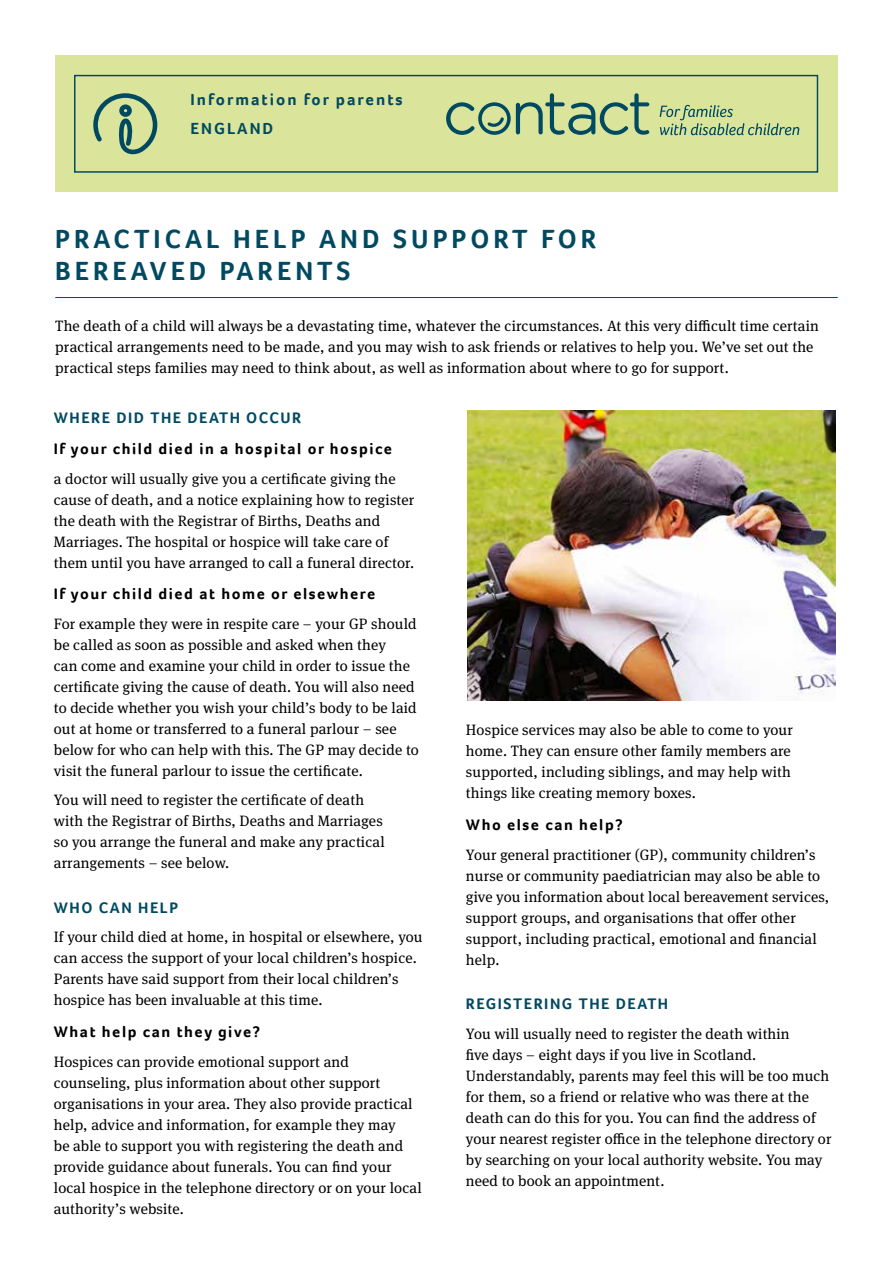
<style>
.page{position:relative;width:893px;height:1263px;background:#fff}
.page>*{position:absolute;margin:0;border:0;box-sizing:border-box;transform-origin:0 0}
.t1{font:700 27px/32.4px "Foco";letter-spacing:.15em;color:#004a61}
.t2{font:700 16.5px/28.3px "Foco";letter-spacing:.12em;color:#004a61}
.t3{font:700 15.75px "Foco";letter-spacing:.1em;color:#000}
.t4{font:700 15.75px "Foco";letter-spacing:.1em;color:#004a61}
.t5{font:15px/21px "Meta Serif Pro";letter-spacing:.01em;color:#000}
</style>
<div class="page">
<div style="left:55px;top:56px;width:782px;height:136px;background:#dae49b"></div>
<div style="left:74px;top:75px;width:744px;height:98px;border:1px solid #004a61"></div>
<hr style="left:55px;top:297px;width:783px;height:1px;background:#004a61">
<svg style="left:93px;top:93px;width:65px;height:62px"></svg>
<svg style="left:446px;top:93px;width:203px;height:42px"></svg>
<svg style="left:660px;top:105px;width:139px;height:30px"></svg>
<img style="left:468px;top:411px;width:367px;height:290px">
<p class="t2" style="left:191px;top:85px;width:214px">Information for parents<br>ENGLAND</p>
<h1 class="t1" style="left:55px;top:222px;width:543px">PRACTICAL HELP AND SUPPORT FOR<br>BEREAVED PARENTS</h1>
<p class="t5" style="left:55px;top:314px;width:765px">The death of a child will always be a devastating time, whatever the circumstances. At this very difficult time certain practical arrangements need to be made, and you may wish to ask friends or relatives to help you. We’ve set out the practical steps families may need to think about, as well as information about where to go for support.</p>
<p class="t4" style="left:54px;top:407px;width:249px">WHERE DID THE DEATH OCCUR</p>
<p class="t3" style="left:54px;top:438px;width:340px">If your child died in a hospital or hospice</p>
<p class="t5" style="left:54px;top:467px;width:362px">a doctor will usually give you a certificate giving the cause of death, and a notice explaining how to register the death with the Registrar of Births, Deaths and Marriages. The hospital or hospice will take care of them until you have arranged to call a funeral director.</p>
<p class="t3" style="left:54px;top:584px;width:323px">If your child died at home or elsewhere</p>
<p class="t5" style="left:54px;top:612px;width:367px">For example they were in respite care – your GP should be called as soon as possible and asked when they<br>can come and examine your child in order to issue the certificate giving the cause of death. You will also need to decide whether you wish your child’s body to be laid out at home or transferred to a funeral parlour – see below for who can help with this. The GP may decide to visit the funeral parlour to issue the certificate.</p>
<p class="t5" style="left:54px;top:789px;width:332px">You will need to register the certificate of death with the Registrar of Births, Deaths and Marriages so you arrange the funeral and make any practical arrangements – see below.</p>
<p class="t4" style="left:54px;top:897px;width:126px">WHO CAN HELP</p>
<p class="t5" style="left:54px;top:926px;width:370px">If your child died at home, in hospital or elsewhere, you can access the support of your local children’s hospice.<br>Parents have said support from their local children’s hospice has been invaluable at this time.</p>
<p class="t3" style="left:54px;top:1021px;width:208px">What help can they give?</p>
<p class="t5" style="left:54px;top:1050px;width:369px">Hospices can provide emotional support and counseling, plus information about other support organisations in your area. They also provide practical help, advice and information, for example they may<br>be able to support you with registering the death and provide guidance about funerals. You can find your local hospice in the telephone directory or on your local authority’s website.</p>
<p class="t5" style="left:466px;top:719px;width:328px">Hospice services may also be able to come to your home. They can ensure other family members are supported, including siblings, and may help with things like creating memory boxes.</p>
<p class="t3" style="left:466px;top:814px;width:158px">Who else can help?</p>
<p class="t5" style="left:466px;top:843px;width:365px">Your general practitioner (GP), community children’s nurse or community paediatrician may also be able to give you information about local bereavement services, support groups, and organisations that offer other support, including practical, emotional and financial help.</p>
<p class="t4" style="left:466px;top:993px;width:204px">REGISTERING THE DEATH</p>
<p class="t5" style="left:466px;top:1022px;width:367px">You will usually need to register the death within<br>five days – eight days if you live in Scotland.<br>Understandably, parents may feel this will be too much for them, so a friend or relative who was there at the death can do this for you. You can find the address of your nearest register office in the telephone directory or by searching on your local authority website. You may need to book an appointment.</p>
</div>
